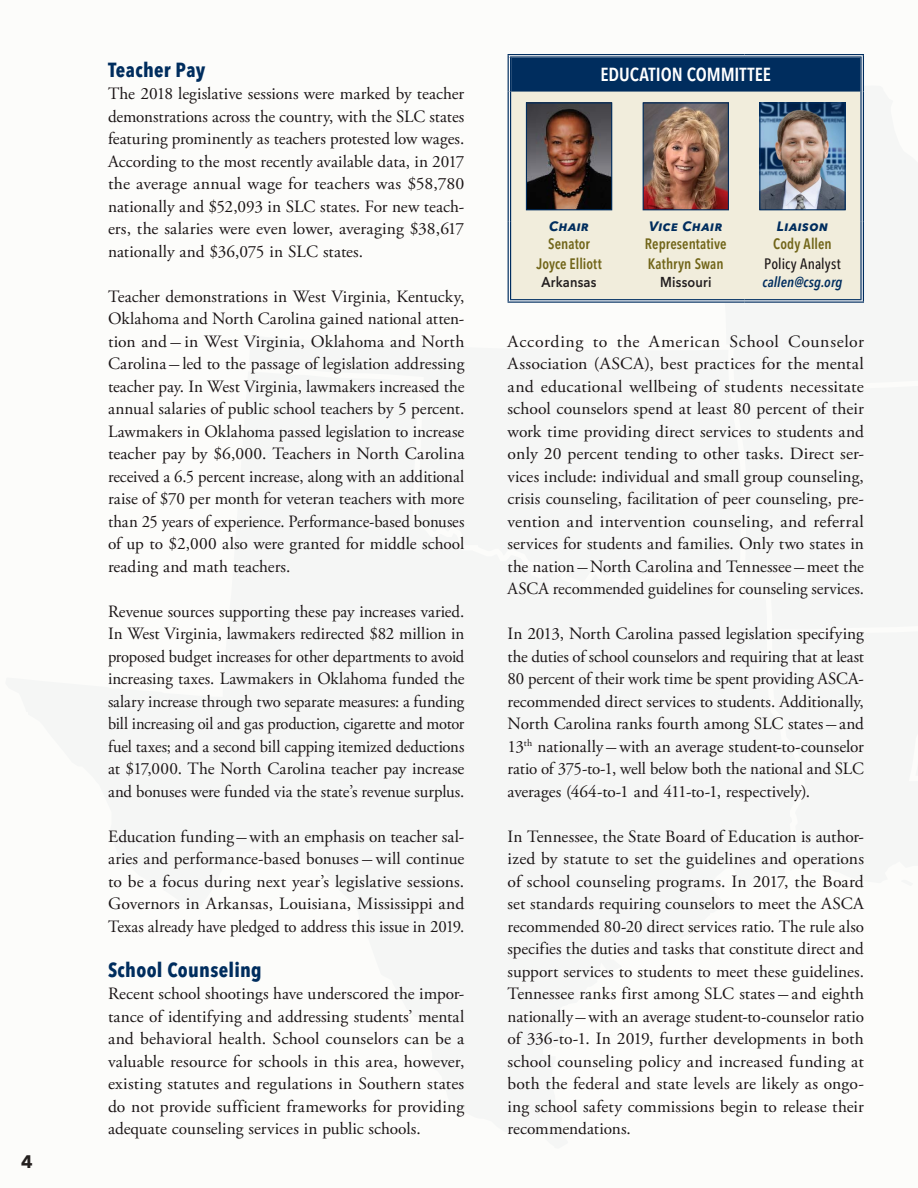
<style>
.page{position:relative;width:918px;height:1188px;background:#fcfcfa}
.page>*{position:absolute;margin:0;border:0;box-sizing:border-box;transform-origin:0 0}
.Section_head{font:700 condensed 20.25px "Avenir Next LT Pro";letter-spacing:.015em;color:#002d5e}
.Leadership_-_Committ{font:600 condensed 18.75px "Avenir Next LT Pro";letter-spacing:-.005em;color:#fff}
.t1{font:700 18px "Avenir Next LT Pro";color:#231f20}
.Body{font:17.25px/22.5px "Adobe Garamond Pro";letter-spacing:-.005em;color:#1a1415;text-align:justify}
.Leadership_-_Legisla{font:600 condensed 15px "Avenir Next LT Pro";letter-spacing:.005em;color:#716519;scale:.95 1}
.Leadership_-_Name{font:600 condensed 15px "Avenir Next LT Pro";color:#716519;scale:.95 1}
.SLC_staff_title_v2{font:500 condensed 15px "Avenir Next LT Pro";letter-spacing:.005em;color:#1a1415}
.Leadership_Page_Stat{font:600 14.25px "Avenir Next LT Pro";letter-spacing:.015em;color:#231f20;scale:.9 1}
.SLC_staff_email_v2{font:italic 600 condensed 14.25px "Avenir Next LT Pro";letter-spacing:.005em;color:#002d5e}
.Leadership_Page_Posi{font:italic 700 13.5px "Avenir Next LT Pro";letter-spacing:.03em;color:#002d5e}
</style>
<div class="page">
<div style="left:509px;top:56px;width:353px;height:36px;background:#002d5e"></div>
<div style="left:511px;top:92px;width:349px;height:207px;background:#f1eddc"></div>
<hr style="left:508px;top:54px;width:119px;height:4px;background:#cdd5df">
<hr style="left:508px;top:58px;width:3px;height:34px;background:#fff">
<hr style="left:627px;top:54px;width:118px;height:4px;background:#cdd5df">
<hr style="left:745px;top:54px;width:119px;height:4px;background:#cdd5df">
<hr style="left:860px;top:58px;width:4px;height:34px;background:#d0d8e1">
<hr style="left:508px;top:92px;width:3px;height:129px;background:#fff">
<hr style="left:860px;top:92px;width:4px;height:129px;background:#d0d8e1">
<hr style="left:508px;top:221px;width:3px;height:78px;background:#fff">
<hr style="left:860px;top:221px;width:4px;height:78px;background:#d0d8e1">
<svg style="left:509px;top:300px;width:118px;height:2px"></svg>
<svg style="left:627px;top:300px;width:118px;height:2px"></svg>
<svg style="left:745px;top:299px;width:118px;height:3px"></svg>
<hr style="left:508px;top:54px;width:119px;height:1px;background:#002d5e">
<hr style="left:510px;top:56px;width:117px;height:2px;background:#002d5e">
<hr style="left:508px;top:55px;width:1px;height:37px;background:#002d5e">
<hr style="left:510px;top:58px;width:1px;height:34px;background:#002d5e">
<hr style="left:627px;top:54px;width:118px;height:1px;background:#002d5e">
<hr style="left:627px;top:56px;width:118px;height:2px;background:#002d5e">
<hr style="left:745px;top:54px;width:119px;height:1px;background:#002d5e">
<hr style="left:745px;top:56px;width:117px;height:2px;background:#002d5e">
<hr style="left:860px;top:58px;width:2px;height:34px;background:#002d5e">
<hr style="left:863px;top:55px;width:1px;height:37px;background:#002d5e">
<hr style="left:508px;top:92px;width:1px;height:129px;background:#002d5e">
<hr style="left:510px;top:92px;width:1px;height:129px;background:#002d5e">
<hr style="left:860px;top:92px;width:2px;height:129px;background:#002d5e">
<hr style="left:863px;top:92px;width:1px;height:129px;background:#002d5e">
<hr style="left:508px;top:221px;width:1px;height:81px;background:#002d5e">
<hr style="left:510px;top:221px;width:1px;height:78px;background:#002d5e">
<hr style="left:860px;top:221px;width:2px;height:78px;background:#002d5e">
<hr style="left:863px;top:221px;width:1px;height:81px;background:#002d5e">
<hr style="left:510px;top:299px;width:117px;height:1px;background:#002d5e">
<hr style="left:508px;top:302px;width:119px;height:1px;background:#002d5e">
<hr style="left:627px;top:299px;width:118px;height:1px;background:#002d5e">
<hr style="left:627px;top:302px;width:118px;height:1px;background:#002d5e">
<hr style="left:745px;top:299px;width:117px;height:1px;background:#002d5e">
<hr style="left:745px;top:302px;width:119px;height:1px;background:#002d5e">
<img style="left:528px;top:104px;width:82px;height:104px">
<div style="left:526px;top:102px;width:86px;height:108px;border:1px solid #002d5e"></div>
<img style="left:645px;top:104px;width:82px;height:104px">
<div style="left:643px;top:102px;width:86px;height:108px;border:1px solid #002d5e"></div>
<img style="left:761px;top:104px;width:83px;height:104px">
<div style="left:759px;top:102px;width:87px;height:108px;border:1px solid #002d5e"></div>
<p class="t1" style="left:21px;top:1150px;width:13px">4</p>
<p class="Section_head" style="left:108px;top:57px;width:99px">Teacher Pay</p>
<p class="Body" style="left:108px;top:83px;width:358px">The 2018 legislative sessions were marked by teacher demonstrations across the country, with the SLC states featuring prominently as teachers protested low wages.<br>According to the most recently available data, in 2017 the average annual wage for teachers was $58,780 nationally and $52,093 in SLC states. For new teach&shy;ers, the salaries were even lower, averaging $38,617 nationally and $36,075 in SLC states.</p>
<p class="Body" style="left:108px;top:285px;width:358px">Teacher demonstrations in West Virginia, Kentucky, Oklahoma and North Carolina gained national atten&shy;tion and — in West Virginia, Oklahoma and North Carolina — led to the passage of legislation addressing teacher pay. In West Virginia, lawmakers increased the annual salaries of public school teachers by 5 percent.<br>Lawmakers in Oklahoma passed legislation to increase teacher pay by $6,000. Teachers in North Carolina received a 6.5 percent increase, along with an additional raise of $70 per month for veteran teachers with more than 25 years of experience. Performance-based bonuses of up to $2,000 also were granted for middle school reading and math teachers.</p>
<p class="Body" style="left:108px;top:600px;width:358px">Revenue sources supporting these pay increases varied.<br>In West Virginia, lawmakers redirected $82 million in proposed budget increases for other departments to avoid increasing taxes. Lawmakers in Oklahoma funded the salary increase through two separate measures: a funding bill increasing oil and gas production, cigarette and motor fuel taxes; and a second bill capping itemized deductions at $17,000. The North Carolina teacher pay increase and bonuses were funded via the state’s revenue surplus.</p>
<p class="Body" style="left:108px;top:825px;width:358px">Education funding — with an emphasis on teacher sal&shy;aries and performance-based bonuses — will continue to be a focus during next year’s legislative sessions.<br>Governors in Arkansas, Louisiana, Mississippi and Texas already have pledged to address this issue in 2019.</p>
<p class="Section_head" style="left:108px;top:957px;width:155px">School Counseling</p>
<p class="Body" style="left:108px;top:983px;width:358px">Recent school shootings have underscored the impor&shy;tance of identifying and addressing students’ mental and behavioral health. School counselors can be a valuable resource for schools in this area, however, existing statutes and regulations in Southern states do not provide sufficient frameworks for providing adequate counseling services in public schools.</p>
<p class="Leadership_-_Committ" style="left:601px;top:63px;width:172px">EDUCATION COMMITTEE</p>
<p class="Leadership_Page_Posi" style="left:549px;top:218px;width:41px">Chair</p>
<p class="Leadership_-_Legisla" style="left:548px;top:235px;width:45px">Senator</p>
<p class="Leadership_-_Name" style="left:536px;top:254px;width:70px">Joyce Elliott</p>
<p class="Leadership_Page_Stat" style="left:542px;top:274px;width:63px">Arkansas</p>
<p class="Leadership_Page_Posi" style="left:649px;top:218px;width:75px">Vice Chair</p>
<p class="Leadership_-_Legisla" style="left:645px;top:235px;width:88px">Representative</p>
<p class="Leadership_-_Name" style="left:648px;top:254px;width:81px">Kathryn Swan</p>
<p class="Leadership_Page_Stat" style="left:660px;top:274px;width:59px">Missouri</p>
<p class="Leadership_Page_Posi" style="left:777px;top:218px;width:53px">Liaison</p>
<p class="Leadership_-_Legisla" style="left:773px;top:235px;width:63px">Cody Allen</p>
<p class="SLC_staff_title_v2" style="left:764px;top:255px;width:78px">Policy Analyst</p>
<p class="SLC_staff_email_v2" style="left:763px;top:274px;width:81px">callen@csg.org</p>
<p class="Body" style="left:508px;top:330px;width:358px">According to the American School Counselor Association (ASCA), best practices for the mental and educational wellbeing of students necessitate school counselors spend at least 80 percent of their work time providing direct services to students and only 20 percent tending to other tasks. Direct ser&shy;vices include: individual and small group counseling, crisis counseling, facilitation of peer counseling, pre&shy;vention and intervention counseling, and referral services for students and families. Only two states in the nation — North Carolina and Tennessee — meet the ASCA recommended guidelines for counseling services.</p>
<p class="Body" style="left:508px;top:623px;width:358px">In 2013, North Carolina passed legislation specifying the duties of school counselors and requiring that at least 80 percent of their work time be spent providing ASCA&shy;recommended direct services to students. Additionally, North Carolina ranks fourth among SLC states — and 13<sup>th</sup> nationally — with an average student-to-counselor ratio of 375-to-1, well below both the national and SLC averages (464-to-1 and 411-to-1, respectively).</p>
<p class="Body" style="left:508px;top:825px;width:358px">In Tennessee, the State Board of Education is author&shy;ized by statute to set the guidelines and operations of school counseling programs. In 2017, the Board set standards requiring counselors to meet the ASCA recommended 80-20 direct services ratio. The rule also specifies the duties and tasks that constitute direct and support services to students to meet these guidelines.<br>Tennessee ranks first among SLC states — and eighth nationally — with an average student-to-counselor ratio of 336-to-1. In 2019, further developments in both school counseling policy and increased funding at both the federal and state levels are likely as ongo&shy;ing school safety commissions begin to release their recommendations.</p>
</div>
